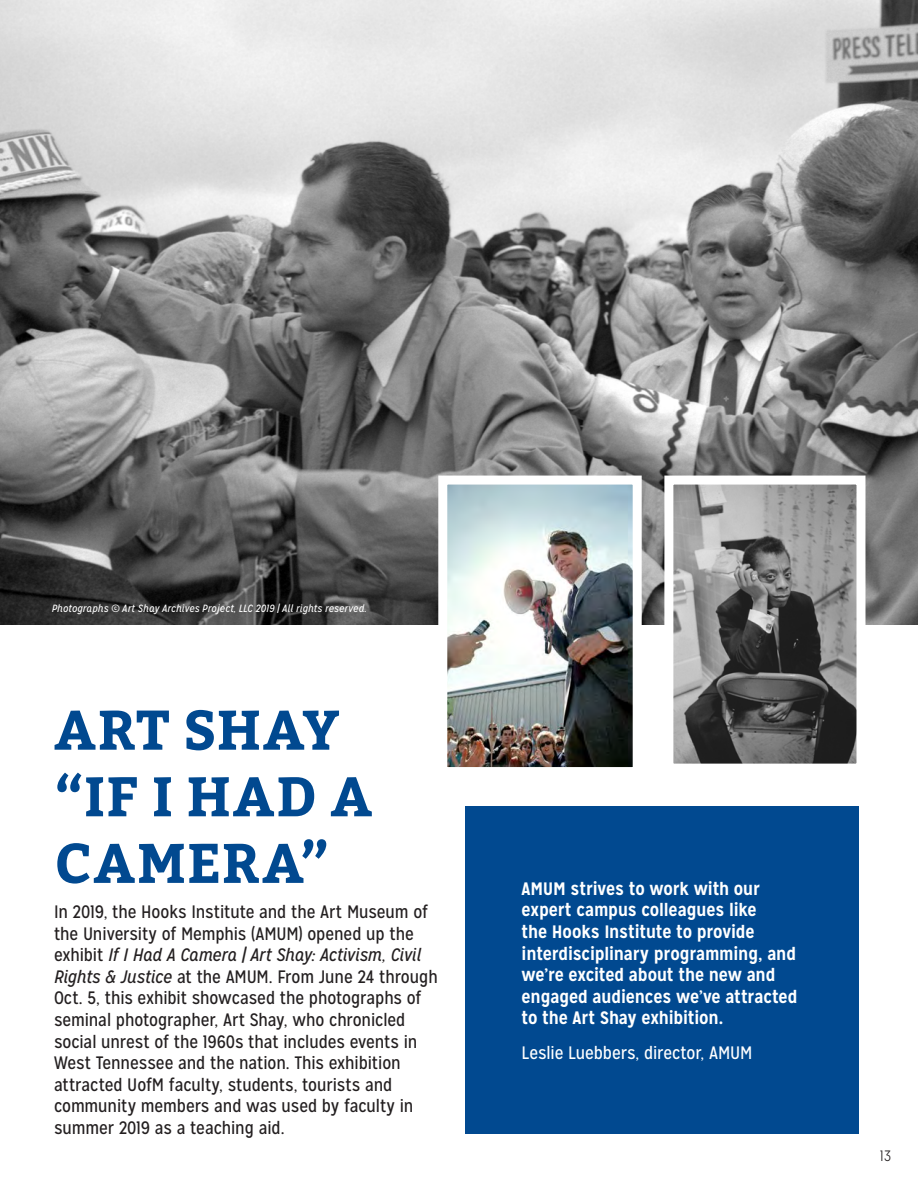
<style>
.page{position:relative;width:918px;height:1188px;background:#fff}
.page>*{position:absolute;margin:0;border:0;box-sizing:border-box;transform-origin:0 0}
.t1{font:700 55.5px/66.6px "Bitter";letter-spacing:.035em;color:#014990}
.t2{font:18px/21.6px "Mission Gothic";letter-spacing:-.005em;color:#231f20}
.t3{font:700 18px/21.6px "Mission Gothic";letter-spacing:-.01em;color:#fff}
.t4{font:18px "Mission Gothic";letter-spacing:-.005em;color:#fff}
.t5{font:300 15px "Mission Gothic";color:#231f20}
.body{font:italic 10.5px "Mission Gothic";letter-spacing:.01em;color:#fff}
.s1{font-style:italic}
</style>
<div class="page">
<div style="left:466px;top:807px;width:393px;height:327px;background:#014990"></div>
<img style="left:0;top:0;width:918px;height:624px">
<img style="left:448px;top:486px;width:184px;height:280px">
<div style="left:438px;top:476px;width:204px;height:300px;border:9px solid #fff"></div>
<img style="left:674px;top:486px;width:182px;height:277px">
<div style="left:664px;top:476px;width:202px;height:297px;border:9px solid #fff"></div>
<hr style="left:0;top:275px;width:1px;height:913px;background:#bfbfbf">
<p class="body" style="left:52px;top:602px;width:317px">Photographs © Art Shay Archives Project, LLC 2019 | All rights reserved.</p>
<p class="t1" style="left:54px;top:695px;width:320px">ART SHAY “IF I HAD A<br>CAMERA”</p>
<p class="t2" style="left:54px;top:901px;width:385px">In 2019, the Hooks Institute and the Art Museum of the University of Memphis (AMUM) opened up the exhibit <span class="s1">If I Had A Camera | Art Shay: Activism, Civil Rights &amp; Justice</span> at the AMUM. From June 24 through Oct. 5, this exhibit showcased the photographs of seminal photographer, Art Shay, who chronicled social unrest of the 1960s that includes events in West Tennessee and the nation. This exhibition attracted UofM faculty, students, tourists and community members and was used by faculty in summer 2019 as a teaching aid.</p>
<p class="t3" style="left:522px;top:878px;width:277px">AMUM strives to work with our expert campus colleagues like<br>the Hooks Institute to provide interdisciplinary programming, and we’re excited about the new and engaged audiences we’ve attracted to the Art Shay exhibition.</p>
<p class="t4" style="left:522px;top:1042px;width:232px">Leslie Luebbers, director, AMUM</p>
<p class="t5" style="left:880px;top:1147px;width:13px">13</p>
</div>
